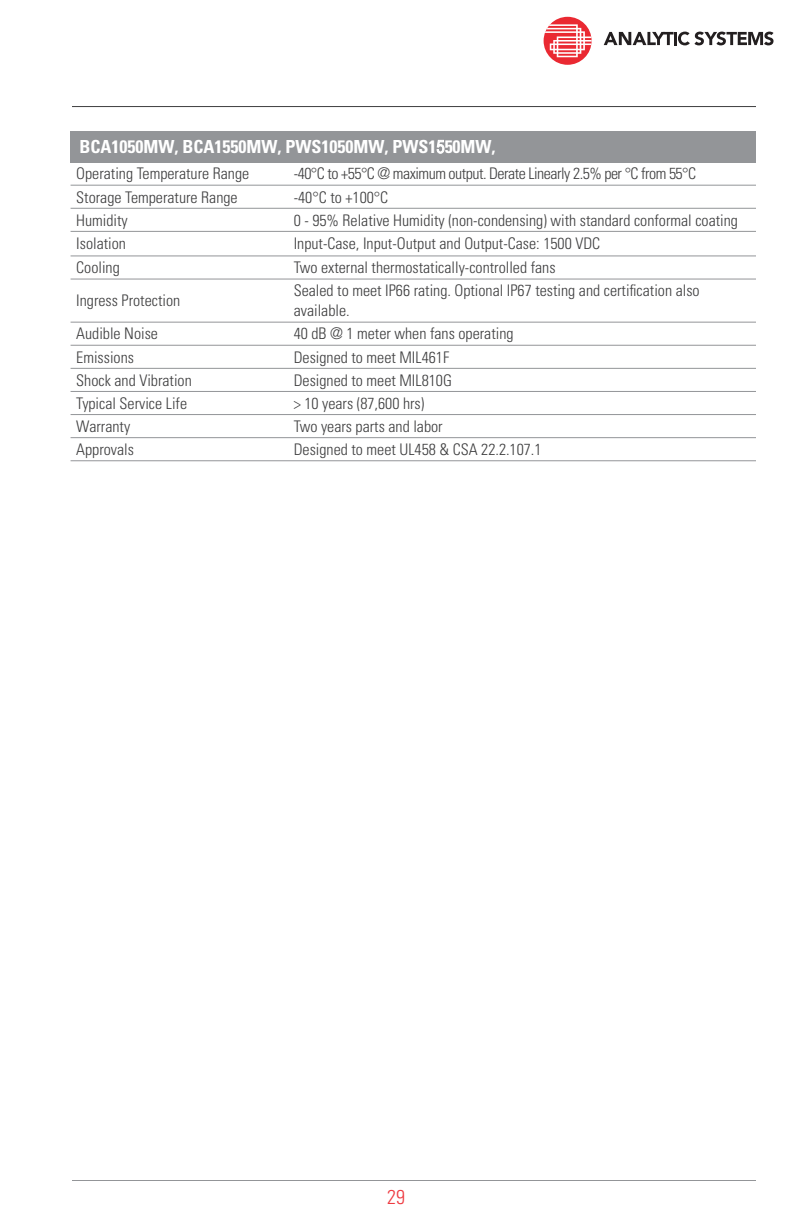
<style>
.page{position:relative;width:792px;height:1224px;background:#fff}
.page>*{position:absolute;margin:0;border:0;box-sizing:border-box;transform-origin:0 0}
.t1{font:300 condensed 20px "Univers LT Std";color:#ee3a41}
.table_heading{font:700 condensed 18px "Univers LT Std";color:#fff}
.Table_Body_Text{font:300 condensed 16px/20px "Univers LT Std";color:#3e3e3f}
.Table_Body_Text-2{font:300 condensed 16px "Univers LT Std";letter-spacing:-.03em;color:#3e3e3f}
.s1{font-family:"Arial Narrow";font-weight:400;font-stretch:normal}
</style>
<div class="page">
<svg style="left:604px;top:32px;width:170px;height:13px"></svg>
<div style="left:544px;top:17px;width:48px;height:48px;background:#ea2932;border-radius:50%"></div>
<svg style="left:545px;top:24px;width:47px;height:33px"></svg>
<hr style="left:72px;top:1180px;width:684px;height:1px;background:#939598">
<div style="left:71px;top:131px;width:685px;height:31px;background:#939598"></div>
<hr style="left:71px;top:185px;width:217px;height:1px;background:#939598">
<hr style="left:288px;top:185px;width:468px;height:1px;background:#939598">
<hr style="left:71px;top:208px;width:217px;height:1px;background:#939598">
<hr style="left:288px;top:208px;width:468px;height:1px;background:#939598">
<hr style="left:71px;top:231px;width:217px;height:1px;background:#939598">
<hr style="left:288px;top:231px;width:468px;height:1px;background:#939598">
<hr style="left:71px;top:255px;width:217px;height:1px;background:#939598">
<hr style="left:288px;top:255px;width:468px;height:1px;background:#939598">
<hr style="left:71px;top:279px;width:217px;height:1px;background:#939598">
<hr style="left:288px;top:279px;width:468px;height:1px;background:#939598">
<hr style="left:71px;top:322px;width:217px;height:1px;background:#939598">
<hr style="left:288px;top:322px;width:468px;height:1px;background:#939598">
<hr style="left:71px;top:345px;width:217px;height:1px;background:#939598">
<hr style="left:288px;top:345px;width:468px;height:1px;background:#939598">
<hr style="left:71px;top:368px;width:217px;height:1px;background:#939598">
<hr style="left:288px;top:368px;width:468px;height:1px;background:#939598">
<hr style="left:71px;top:391px;width:217px;height:1px;background:#939598">
<hr style="left:288px;top:391px;width:468px;height:1px;background:#939598">
<hr style="left:71px;top:414px;width:217px;height:1px;background:#939598">
<hr style="left:288px;top:414px;width:468px;height:1px;background:#939598">
<hr style="left:71px;top:437px;width:217px;height:1px;background:#939598">
<hr style="left:288px;top:437px;width:468px;height:1px;background:#939598">
<hr style="left:71px;top:460px;width:217px;height:1px;background:#939598">
<hr style="left:288px;top:460px;width:468px;height:1px;background:#939598">
<hr style="left:71px;top:162px;width:217px;height:1px;background:#939598">
<hr style="left:288px;top:162px;width:468px;height:1px;background:#939598">
<hr style="left:72px;top:106px;width:684px;height:1px;background:#3e3e3f">
<p class="table_heading" style="left:80px;top:136px;width:418px">BCA1050MW, BCA1550MW, PWS1050MW, PWS1<span class="s1">5</span>50MW,</p>
<p class="Table_Body_Text" style="left:76px;top:164px;width:174px">Operating Temperature Range</p>
<p class="Table_Body_Text-2" style="left:294px;top:164px;width:404px">-40°C to +55°C @ maximum output. Derate Linearly 2.5% per °C from 55°C</p>
<p class="Table_Body_Text" style="left:76px;top:187px;width:163px">Storage Temperature Range</p>
<p class="Table_Body_Text" style="left:294px;top:187px;width:96px">-40°C to +100°C</p>
<p class="Table_Body_Text" style="left:76px;top:210px;width:53px">Humidity</p>
<p class="Table_Body_Text" style="left:294px;top:210px;width:446px">0 - 95% Relative Humidity (non-condensing) with standard conformal coating</p>
<p class="Table_Body_Text" style="left:76px;top:234px;width:51px">Isolation</p>
<p class="Table_Body_Text" style="left:294px;top:234px;width:308px">Input-Case, Input-Output and Output-Case: 1500 VDC</p>
<p class="Table_Body_Text" style="left:76px;top:258px;width:45px">Cooling</p>
<p class="Table_Body_Text" style="left:294px;top:258px;width:263px">Two external thermostatically-controlled fans</p>
<p class="Table_Body_Text" style="left:76px;top:291px;width:105px">Ingress Protection</p>
<p class="Table_Body_Text" style="left:294px;top:281px;width:407px">Sealed to meet IP66 rating. Optional IP67 testing and certification also available.</p>
<p class="Table_Body_Text" style="left:76px;top:324px;width:83px">Audible Noise</p>
<p class="Table_Body_Text" style="left:294px;top:324px;width:221px">40 dB @ 1 meter when fans operating</p>
<p class="Table_Body_Text" style="left:76px;top:347px;width:59px">Emissions</p>
<p class="Table_Body_Text" style="left:294px;top:347px;width:157px">Designed to meet MIL461F</p>
<p class="Table_Body_Text" style="left:76px;top:370px;width:117px">Shock and Vibration</p>
<p class="Table_Body_Text" style="left:294px;top:370px;width:160px">Designed to meet MIL810G</p>
<p class="Table_Body_Text" style="left:76px;top:393px;width:112px">Typical Service Life</p>
<p class="Table_Body_Text" style="left:294px;top:393px;width:132px">&gt; 10 years (87,600 hrs)</p>
<p class="Table_Body_Text" style="left:76px;top:416px;width:55px">Warranty</p>
<p class="Table_Body_Text" style="left:294px;top:416px;width:150px">Two years parts and labor</p>
<p class="Table_Body_Text" style="left:76px;top:439px;width:59px">Approvals</p>
<p class="Table_Body_Text" style="left:294px;top:439px;width:249px">Designed to meet UL458 &amp; CSA 22.2.107.1</p>
<p class="t1" style="left:387px;top:1185px;width:19px">29</p>
</div>
